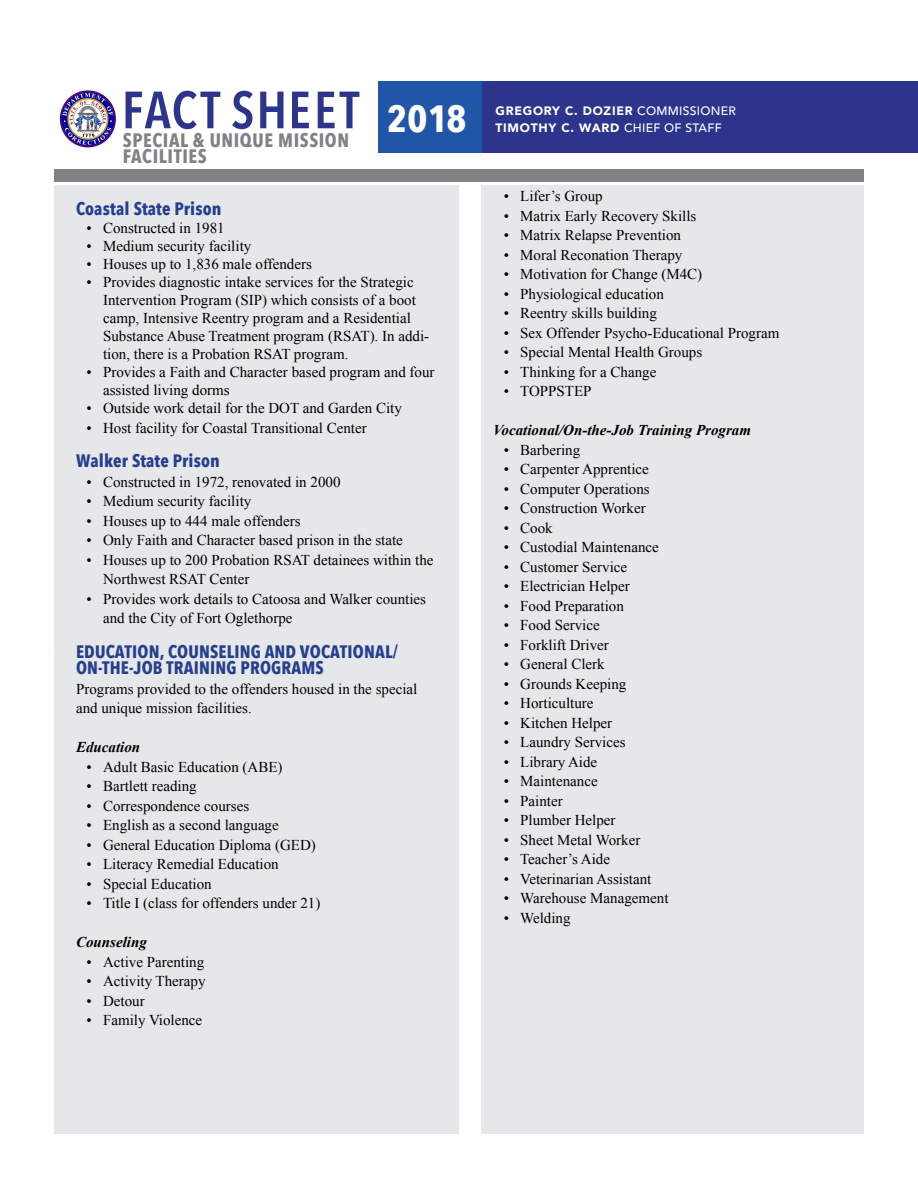
<style>
.page{position:relative;width:918px;height:1188px;background:#fff}
.page>*{position:absolute;margin:0;border:0;box-sizing:border-box;transform-origin:0 0}
.t1{font:600 51.75px "Avenir Next Condensed";letter-spacing:.04em;color:#2d348c}
.t2{font:700 37.8px "Avenir Next Condensed";color:#fff}
.t3{font:700 19.35px "Avenir Next Condensed";letter-spacing:.03em;color:#808285}
.t4{font:700 18px "Avenir Next Condensed";letter-spacing:.01em;color:#253f8e}
.t5{font:15px/18px "Times New Roman";color:#000}
.t6{font:italic 700 15px "Times New Roman";color:#000}
.t7{font:900 12.15px "Avenir";letter-spacing:.06em;color:#fff}
.s1{font-weight:500}
</style>
<div class="page">
<div style="left:54px;top:185px;width:405px;height:949px;background:#e6e7e9"></div>
<img style="left:59px;top:90px;width:57px;height:58px">
<div style="left:378px;top:82px;width:540px;height:71px;background:#2d348c"></div>
<div style="left:378px;top:82px;width:104px;height:71px;background:#2156a6"></div>
<div style="left:54px;top:169px;width:810px;height:13px;background:#808285"></div>
<div style="left:482px;top:185px;width:382px;height:949px;background:#e6e7e9"></div>
<p class="t1" style="left:122px;top:65px;width:239px">FACT SHEET</p>
<p class="t2" style="left:387px;top:96px;width:81px">2018</p>
<p class="t3" style="left:123px;top:128px;width:228px">SPECIAL &amp; UNIQUE MISSION</p>
<p class="t3" style="left:123px;top:145px;width:85px">FACILITIES</p>
<p class="t4" style="left:76px;top:198px;width:147px">Coastal State Prison</p>
<p class="t5" style="left:87px;top:219px;width:140px">• Constructed in 1981</p>
<p class="t5" style="left:87px;top:237px;width:166px">• Medium security facility</p>
<p class="t5" style="left:87px;top:255px;width:227px">• Houses up to 1,836 male offenders</p>
<p class="t5" style="left:103px;top:273px;width:328px;text-indent:-16px">• Provides diagnostic intake services for the Strategic Intervention Program (SIP) which consists of a boot camp, Intensive Reentry program and a Residential Substance Abuse Treatment program (RSAT). In addi&shy;tion, there is a Probation RSAT program.</p>
<p class="t5" style="left:103px;top:363px;width:333px;text-indent:-16px">• Provides a Faith and Character based program and four assisted living dorms</p>
<p class="t5" style="left:87px;top:399px;width:317px">• Outside work detail for the DOT and Garden City</p>
<p class="t5" style="left:87px;top:418px;width:282px">• Host facility for Coastal Transitional Center</p>
<p class="t4" style="left:76px;top:450px;width:145px">Walker State Prison</p>
<p class="t5" style="left:87px;top:472px;width:255px">• Constructed in 1972, renovated in 2000</p>
<p class="t5" style="left:87px;top:492px;width:166px">• Medium security facility</p>
<p class="t5" style="left:87px;top:511px;width:216px">• Houses up to 444 male offenders</p>
<p class="t5" style="left:87px;top:531px;width:318px">• Only Faith and Character based prison in the state</p>
<p class="t5" style="left:103px;top:550px;width:332px;line-height:19.5px;text-indent:-16px">• Houses up to 200 Probation RSAT detainees within the<br>Northwest RSAT Center</p>
<p class="t5" style="left:103px;top:589px;width:325px;line-height:19.5px;text-indent:-16px">• Provides work details to Catoosa and Walker counties and the City of Fort Oglethorpe</p>
<p class="t4" style="left:76px;top:640px;width:324px">EDUCATION, COUNSELING AND VOCATIONAL/</p>
<p class="t4" style="left:76px;top:657px;width:249px">ON-THE-JOB TRAINING PROGRAMS</p>
<p class="t5" style="left:76px;top:679px;width:343px;line-height:19.5px">Programs provided to the offenders housed in the special and unique mission facilities.</p>
<p class="t6" style="left:76px;top:737px;width:66px">Education</p>
<p class="t5" style="left:87px;top:757px;width:198px">• Adult Basic Education (ABE)</p>
<p class="t5" style="left:87px;top:777px;width:112px">• Bartlett reading</p>
<p class="t5" style="left:87px;top:796px;width:164px">• Correspondence courses</p>
<p class="t5" style="left:87px;top:816px;width:194px">• English as a second language</p>
<p class="t5" style="left:87px;top:835px;width:231px">• General Education Diploma (GED)</p>
<p class="t5" style="left:87px;top:855px;width:194px">• Literacy Remedial Education</p>
<p class="t5" style="left:87px;top:874px;width:127px">• Special Education</p>
<p class="t5" style="left:87px;top:894px;width:235px">• Title I (class for offenders under 21)</p>
<p class="t6" style="left:76px;top:932px;width:72px">Counseling</p>
<p class="t5" style="left:87px;top:952px;width:119px">• Active Parenting</p>
<p class="t5" style="left:87px;top:972px;width:121px">• Activity Therapy</p>
<p class="t5" style="left:87px;top:991px;width:60px">• Detour</p>
<p class="t5" style="left:87px;top:1011px;width:117px">• Family Violence</p>
<p class="t7" style="left:496px;top:100px;width:242px">GREGORY C. DOZIER <span class="s1">COMMISSIONER</span></p>
<p class="t7" style="left:496px;top:118px;width:228px">TIMOTHY C. WARD <span class="s1">CHIEF OF STAFF</span></p>
<p class="t5" style="left:504px;top:187px;width:101px">• Lifer’s Group</p>
<p class="t5" style="left:504px;top:206px;width:194px">• Matrix Early Recovery Skills</p>
<p class="t5" style="left:504px;top:226px;width:179px">• Matrix Relapse Prevention</p>
<p class="t5" style="left:504px;top:245px;width:180px">• Moral Reconation Therapy</p>
<p class="t5" style="left:504px;top:265px;width:200px">• Motivation for Change (M4C)</p>
<p class="t5" style="left:504px;top:284px;width:162px">• Physiological education</p>
<p class="t5" style="left:504px;top:304px;width:155px">• Reentry skills building</p>
<p class="t5" style="left:504px;top:323px;width:277px">• Sex Offender Psycho-Educational Program</p>
<p class="t5" style="left:504px;top:343px;width:200px">• Special Mental Health Groups</p>
<p class="t5" style="left:504px;top:362px;width:154px">• Thinking for a Change</p>
<p class="t5" style="left:504px;top:382px;width:89px">• TOPPSTEP</p>
<p class="t6" style="left:493px;top:420px;width:259px">Vocational/On-the-Job Training Program</p>
<p class="t5" style="left:504px;top:440px;width:78px">• Barbering</p>
<p class="t5" style="left:504px;top:460px;width:147px">• Carpenter Apprentice</p>
<p class="t5" style="left:504px;top:479px;width:148px">• Computer Operations</p>
<p class="t5" style="left:504px;top:499px;width:144px">• Construction Worker</p>
<p class="t5" style="left:504px;top:518px;width:51px">• Cook</p>
<p class="t5" style="left:504px;top:538px;width:157px">• Custodial Maintenance</p>
<p class="t5" style="left:504px;top:557px;width:125px">• Customer Service</p>
<p class="t5" style="left:504px;top:577px;width:128px">• Electrician Helper</p>
<p class="t5" style="left:504px;top:596px;width:122px">• Food Preparation</p>
<p class="t5" style="left:504px;top:616px;width:98px">• Food Service</p>
<p class="t5" style="left:504px;top:635px;width:107px">• Forklift Driver</p>
<p class="t5" style="left:504px;top:655px;width:103px">• General Clerk</p>
<p class="t5" style="left:504px;top:674px;width:124px">• Grounds Keeping</p>
<p class="t5" style="left:504px;top:694px;width:91px">• Horticulture</p>
<p class="t5" style="left:504px;top:713px;width:110px">• Kitchen Helper</p>
<p class="t5" style="left:504px;top:733px;width:123px">• Laundry Services</p>
<p class="t5" style="left:504px;top:752px;width:95px">• Library Aide</p>
<p class="t5" style="left:504px;top:772px;width:95px">• Maintenance</p>
<p class="t5" style="left:504px;top:791px;width:60px">• Painter</p>
<p class="t5" style="left:504px;top:811px;width:113px">• Plumber Helper</p>
<p class="t5" style="left:504px;top:830px;width:138px">• Sheet Metal Worker</p>
<p class="t5" style="left:504px;top:850px;width:108px">• Teacher’s Aide</p>
<p class="t5" style="left:504px;top:869px;width:149px">• Veterinarian Assistant</p>
<p class="t5" style="left:504px;top:889px;width:166px">• Warehouse Management</p>
<p class="t5" style="left:504px;top:908px;width:68px">• Welding</p>
</div>
